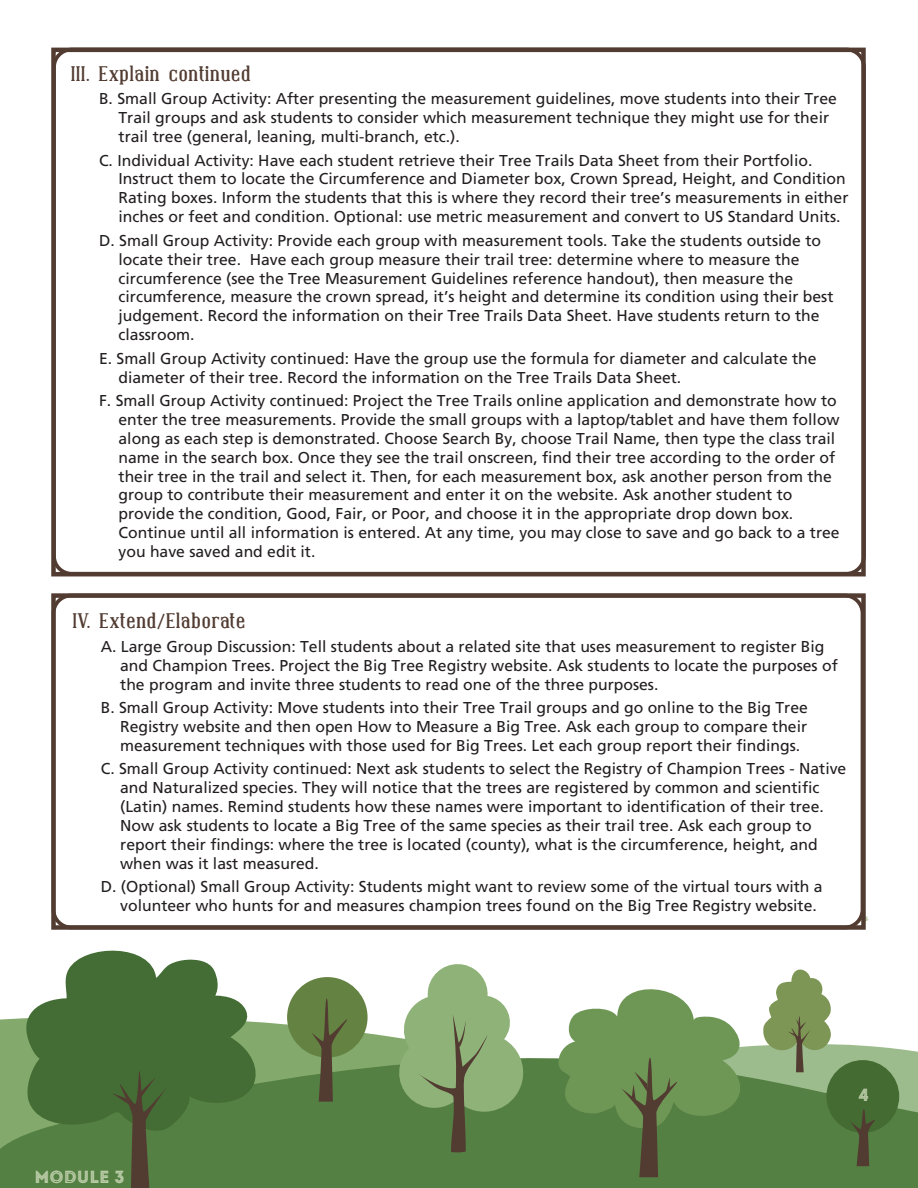
<style>
.page{position:relative;width:918px;height:1188px;background:#fff}
.page>*{position:absolute;margin:0;border:0;box-sizing:border-box;transform-origin:0 0}
.t1{font:700 21px "Covington";color:#523c32}
.t2{font:17.55px "Intro Inline";color:#bacca7}
.t3{font:15.75px/18.9px "Frutiger";color:#231f20}
.t4{font:6.45px "Intro Inline";color:#bacca7;scale:2.71 1}
</style>
<div class="page">
<svg style="left:0;top:996px;width:846px;height:58px"></svg>
<svg style="left:0;top:1054px;width:918px;height:134px;background:#5c864a"></svg>
<svg style="left:557px;top:989px;width:190px;height:188px;background:#769762"></svg>
<svg style="left:16px;top:950px;width:242px;height:185px;fill:#436d34"></svg>
<svg style="left:112px;top:1071px;width:54px;height:117px;background:#4d6839"></svg>
<div style="left:287px;top:977px;width:81px;height:81px;background:#648241;border-radius:50%"></div>
<svg style="left:311px;top:998px;width:37px;height:104px"></svg>
<svg style="left:396px;top:964px;width:130px;height:189px"></svg>
<div style="left:826px;top:1060px;width:73px;height:73px;background:#446b32;border-radius:50%"></div>
<svg style="left:850px;top:1109px;width:25px;height:57px"></svg>
<svg style="left:762px;top:969px;width:70px;height:103px"></svg>
<div style="left:52px;top:594px;width:812px;height:335px;border:4px solid #523c32;border-radius:18px"></div>
<div style="left:52px;top:48px;width:814px;height:528px;border:4px solid #523c32;border-radius:18px"></div>
<h1 class="t1" style="left:71px;top:63px;width:182px">III. Explain continued</h1>
<p class="t3" style="left:119px;top:90px;width:720px;text-indent:-19px">B. Small Group Activity: After presenting the measurement guidelines, move students into their Tree<br>Trail groups and ask students to consider which measurement technique they might use for their trail tree (general, leaning, multi-branch, etc.).</p>
<p class="t3" style="left:119px;top:151px;width:731px;text-indent:-19px">C. Individual Activity: Have each student retrieve their Tree Trails Data Sheet from their Portfolio.<br>Instruct them to locate the Circumference and Diameter box, Crown Spread, Height, and Condition Rating boxes. Inform the students that this is where they record their tree’s measurements in either inches or feet and condition. Optional: use metric measurement and convert to US Standard Units.</p>
<p class="t3" style="left:119px;top:231px;width:717px;text-indent:-19px">D. Small Group Activity: Provide each group with measurement tools. Take the students outside to locate their tree. Have each group measure their trail tree: determine where to measure the circumference (see the Tree Measurement Guidelines reference handout), then measure the circumference, measure the crown spread, it’s height and determine its condition using their best judgement. Record the information on their Tree Trails Data Sheet. Have students return to the classroom.</p>
<p class="t3" style="left:119px;top:349px;width:700px;text-indent:-19px">E. Small Group Activity continued: Have the group use the formula for diameter and calculate the diameter of their tree. Record the information on the Tree Trails Data Sheet.</p>
<p class="t3" style="left:119px;top:391px;width:723px;text-indent:-19px">F. Small Group Activity continued: Project the Tree Trails online application and demonstrate how to enter the tree measurements. Provide the small groups with a laptop/tablet and have them follow along as each step is demonstrated. Choose Search By, choose Trail Name, then type the class trail name in the search box. Once they see the trail onscreen, find their tree according to the order of their tree in the trail and select it. Then, for each measurement box, ask another person from the group to contribute their measurement and enter it on the website. Ask another student to provide the condition, Good, Fair, or Poor, and choose it in the appropriate drop down box.<br>Continue until all information is entered. At any time, you may close to save and go back to a tree you have saved and edit it.</p>
<h1 class="t1" style="left:72px;top:610px;width:175px">IV. Extend/Elaborate</h1>
<p class="t3" style="left:120px;top:637px;width:719px;text-indent:-19px">A. Large Group Discussion: Tell students about a related site that uses measurement to register Big and Champion Trees. Project the Big Tree Registry website. Ask students to locate the purposes of the program and invite three students to read one of the three purposes.</p>
<p class="t3" style="left:120px;top:698px;width:689px;text-align:justify;text-indent:-19px">B. Small Group Activity: Move students into their Tree Trail groups and go online to the Big Tree Registry website and then open How to Measure a Big Tree. Ask each group to compare their measurement techniques with those used for Big Trees. Let each group report their findings.</p>
<p class="t3" style="left:120px;top:759px;width:728px;text-indent:-19px">C. Small Group Activity continued: Next ask students to select the Registry of Champion Trees - Native and Naturalized species. They will notice that the trees are registered by common and scientific (Latin) names. Remind students how these names were important to identification of their tree.<br>Now ask students to locate a Big Tree of the same species as their trail tree. Ask each group to report their findings: where the tree is located (county), what is the circumference, height, and when was it last measured.</p>
<p class="t3" style="left:120px;top:877px;width:704px;text-indent:-19px">D. (Optional) Small Group Activity: Students might want to review some of the virtual tours with a volunteer who hunts for and measures champion trees found on the Big Tree Registry website.</p>
<p class="t4" style="left:859px;top:915px;width:5px">4</p>
<p class="t2" style="left:34px;top:1166px;width:92px">MODULE 3</p>
<p class="t2" style="left:858px;top:1085px;width:12px">4</p>
</div>
